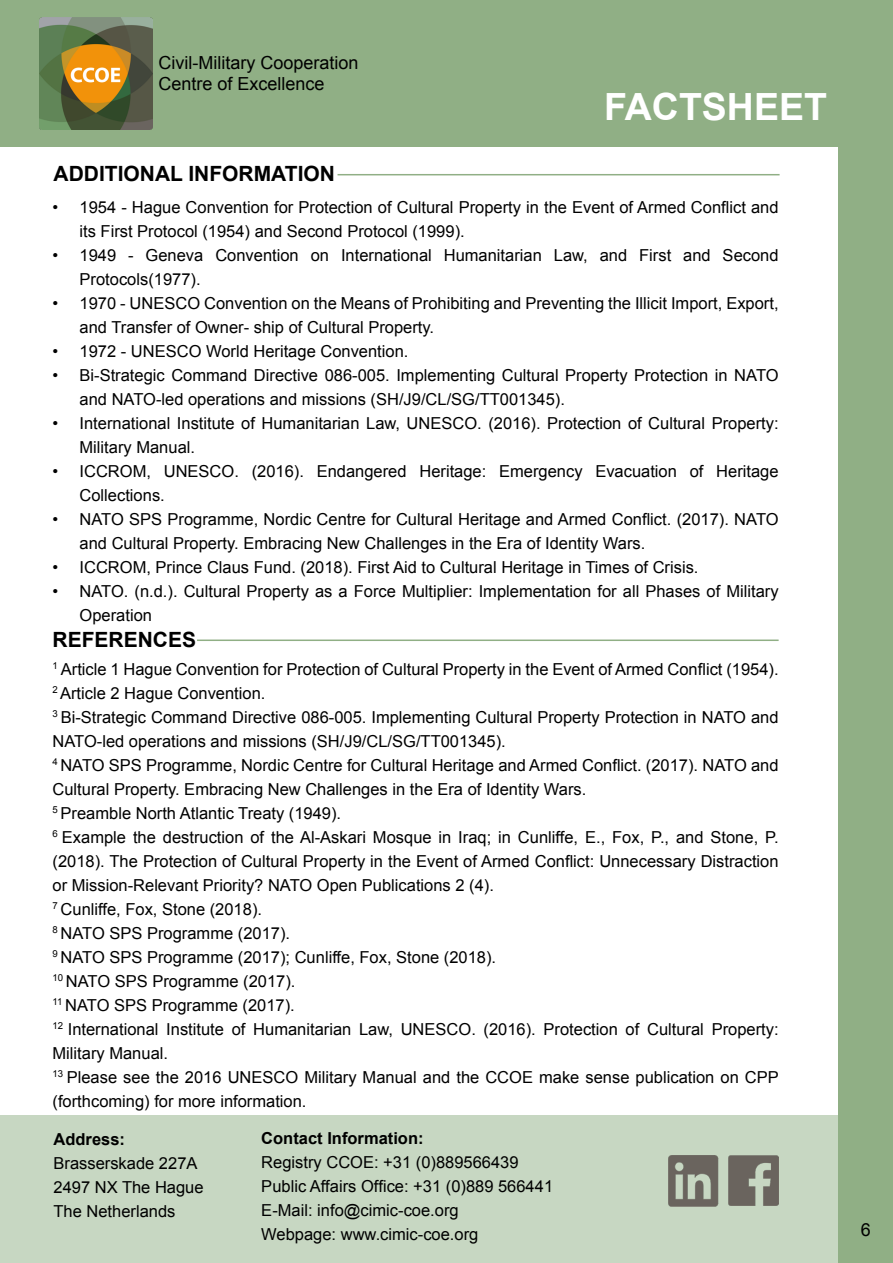
<style>
.page{position:relative;width:893px;height:1263px;background:#fff}
.page>*{position:absolute;margin:0;border:0;box-sizing:border-box;transform-origin:0 0}
.t1{font:700 37.5px "Arial";color:#fff}
.t2{font:700 21px "Arial";color:#000}
.t3{font:18px/21.6px "Arial";color:#000}
.t4{font:16.5px/24px "Arial";color:#000}
.t5{font:700 16.5px "Arial";color:#000}
</style>
<div class="page">
<div style="left:0;top:1115px;width:839px;height:148px;background:#c7d7c2"></div>
<img style="left:668px;top:1156px;width:51px;height:50px">
<img style="left:728px;top:1156px;width:50px;height:50px">
<hr style="left:338px;top:174px;width:442px;height:1px;background:#90af85">
<hr style="left:197px;top:639px;width:582px;height:2px;background:#90af85">
<div style="left:0;top:0;width:893px;height:147px;background:#90af85"></div>
<div style="left:839px;top:147px;width:54px;height:1116px;background:#90af85"></div>
<img style="left:40px;top:17px;width:112px;height:113px">
<p class="t3" style="left:158px;top:52px;width:202px">Civil-Military Cooperation<br>Centre of Excellence</p>
<p class="t2" style="left:54px;top:160px;width:283px">ADDITIONAL INFORMATION</p>
<h1 class="t1" style="left:604px;top:82px;width:224px">FACTSHEET</h1>
<p class="t4" style="left:80px;top:195px;width:700px;text-indent:-27px">• 1954 - Hague Convention for Protection of Cultural Property in the Event of Armed Conflict and its First Protocol (1954) and Second Protocol (1999).</p>
<p class="t4" style="left:80px;top:243px;width:700px;text-indent:-27px">• 1949 - Geneva Convention on International Humanitarian Law, and First and Second<br>Protocols(1977).</p>
<p class="t4" style="left:80px;top:291px;width:701px;text-indent:-27px">• 1970 - UNESCO Convention on the Means of Prohibiting and Preventing the Illicit Import, Export, and Transfer of Owner- ship of Cultural Property.</p>
<p class="t4" style="left:53px;top:339px;width:357px">• 1972 - UNESCO World Heritage Convention.</p>
<p class="t4" style="left:80px;top:363px;width:700px;text-indent:-27px">• Bi-Strategic Command Directive 086-005. Implementing Cultural Property Protection in NATO and NATO-led operations and missions (SH/J9/CL/SG/TT001345).</p>
<p class="t4" style="left:80px;top:411px;width:700px;text-indent:-27px">• International Institute of Humanitarian Law, UNESCO. (2016). Protection of Cultural Property:<br>Military Manual.</p>
<p class="t4" style="left:80px;top:459px;width:700px;text-indent:-27px">• ICCROM, UNESCO. (2016). Endangered Heritage: Emergency Evacuation of Heritage<br>Collections.</p>
<p class="t4" style="left:80px;top:507px;width:701px;text-indent:-27px">• NATO SPS Programme, Nordic Centre for Cultural Heritage and Armed Conflict. (2017). NATO and Cultural Property. Embracing New Challenges in the Era of Identity Wars.</p>
<p class="t4" style="left:53px;top:555px;width:647px">• ICCROM, Prince Claus Fund. (2018). First Aid to Cultural Heritage in Times of Crisis.</p>
<p class="t4" style="left:80px;top:579px;width:700px;text-indent:-27px">• NATO. (n.d.). Cultural Property as a Force Multiplier: Implementation for all Phases of Military<br>Operation</p>
<p class="t4" style="left:53px;top:657px;width:728px"><sup>1</sup> Article 1 Hague Convention for Protection of Cultural Property in the Event of Armed Conflict (1954).<br><sup>2</sup> Article 2 Hague Convention.<br><sup>3</sup> Bi-Strategic Command Directive 086-005. Implementing Cultural Property Protection in NATO and NATO-led operations and missions (SH/J9/CL/SG/TT001345).<br><sup>4</sup> NATO SPS Programme, Nordic Centre for Cultural Heritage and Armed Conflict. (2017). NATO and Cultural Property. Embracing New Challenges in the Era of Identity Wars.<br><sup>5</sup> Preamble North Atlantic Treaty (1949).<br><sup>6</sup> Example the destruction of the Al-Askari Mosque in Iraq; in Cunliffe, E., Fox, P., and Stone, P. (2018). The Protection of Cultural Property in the Event of Armed Conflict: Unnecessary Distraction or Mission-Relevant Priority? NATO Open Publications 2 (4).<br><sup>7</sup> Cunliffe, Fox, Stone (2018).<br><sup>8</sup> NATO SPS Programme (2017).<br><sup>9</sup> NATO SPS Programme (2017); Cunliffe, Fox, Stone (2018).<br><sup>10</sup> NATO SPS Programme (2017).<br><sup>11</sup> NATO SPS Programme (2017).<br><sup>12</sup> International Institute of Humanitarian Law, UNESCO. (2016). Protection of Cultural Property:<br>Military Manual.<br><sup>13</sup> Please see the 2016 UNESCO Military Manual and the CCOE make sense publication on CPP (forthcoming) for more information.</p>
<p class="t2" style="left:53px;top:626px;width:145px">REFERENCES</p>
<p class="t5" style="left:54px;top:1128px;width:73px">Address:</p>
<p class="t4" style="left:54px;top:1152px;width:152px">Brasserskade 227A<br>2497 NX The Hague<br>The Netherlands</p>
<p class="t5" style="left:261px;top:1127px;width:164px">Contact Information:</p>
<p class="t4" style="left:261px;top:1150px;width:293px">Registry CCOE: +31 (0)889566439<br>Public Affairs Office: +31 (0)889 566441<br>E-Mail: info@cimic-coe.org<br>Webpage: www.cimic-coe.org</p>
<p class="t3" style="left:861px;top:1219px;width:12px">6</p>
</div>
